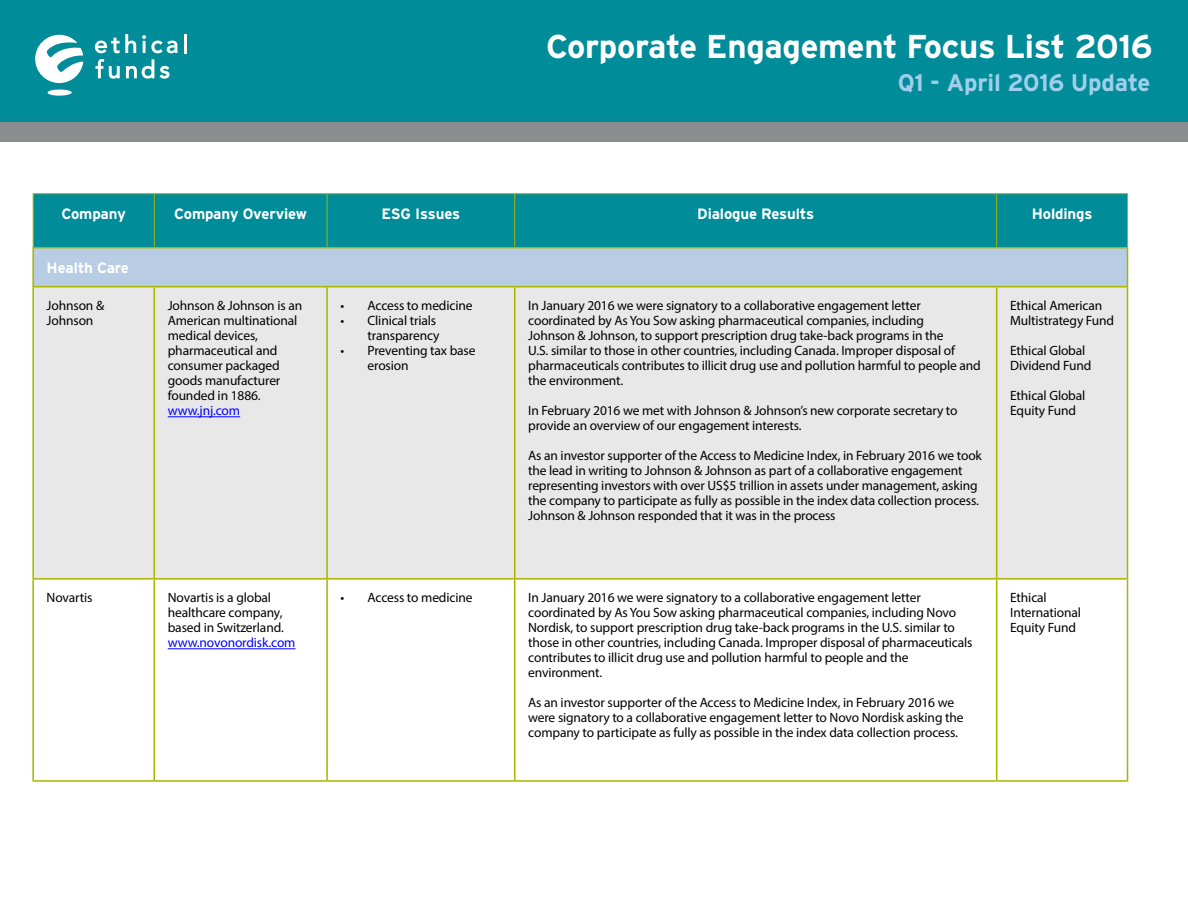
<style>
.page{position:relative;width:1188px;height:918px;background:#fff}
.page>*{position:absolute;margin:0;border:0;box-sizing:border-box;transform-origin:0 0}
.t1{font:700 33px "Interstate";letter-spacing:-.01em;color:#fff}
.t2{font:700 24px "Interstate";letter-spacing:-.01em;color:#a0cfeb}
.t3{font:700 15px "Interstate";letter-spacing:-.01em;color:#fff}
.t4{font:13.5px/15px "Myriad Pro";letter-spacing:-.01em;color:#000}
.t5{font:13.5px "Myriad Pro";letter-spacing:-.01em;color:#00f}
</style>
<div class="page">
<div style="left:0;top:0;width:1188px;height:122px;background:#008c99"></div>
<div style="left:0;top:122px;width:1188px;height:19px;background:#8b8d8e"></div>
<div style="left:48px;top:90px;width:24px;height:6px;background:#fff;border-radius:50%"></div>
<svg style="left:35px;top:35px;width:48px;height:48px"></svg>
<svg style="left:142px;top:35px;width:36px;height:18px"></svg>
<hr style="left:184px;top:34px;width:3px;height:19px;background:#fff">
<svg style="left:95px;top:59px;width:25px;height:20px"></svg>
<svg style="left:126px;top:59px;width:28px;height:20px"></svg>
<svg style="left:160px;top:66px;width:9px;height:13px"></svg>
<svg style="left:95px;top:34px;width:41px;height:19px"></svg>
<div style="left:34px;top:194px;width:1093px;height:53px;background:#008c99"></div>
<div style="left:33px;top:248px;width:1095px;height:39px;background:#b8cce4"></div>
<div style="left:34px;top:287px;width:1093px;height:291px;background:#e8e8e8"></div>
<svg style="left:153px;top:580px;width:974px;height:200px"></svg>
<hr style="left:33px;top:193px;width:121px;height:1px;background:#a8b400">
<hr style="left:33px;top:194px;width:1px;height:53px;background:#a8b400">
<hr style="left:154px;top:193px;width:173px;height:1px;background:#a8b400">
<hr style="left:154px;top:194px;width:1px;height:53px;background:#a8b400">
<hr style="left:327px;top:193px;width:188px;height:1px;background:#a8b400">
<hr style="left:327px;top:194px;width:1px;height:53px;background:#a8b400">
<hr style="left:515px;top:193px;width:482px;height:1px;background:#a8b400">
<hr style="left:514px;top:194px;width:1px;height:53px;background:#a8b400">
<hr style="left:997px;top:193px;width:131px;height:1px;background:#a8b400">
<hr style="left:996px;top:194px;width:1px;height:53px;background:#a8b400">
<hr style="left:1127px;top:194px;width:1px;height:53px;background:#a8b400">
<hr style="left:32px;top:247px;width:122px;height:1px;background:#a8b400">
<hr style="left:154px;top:247px;width:173px;height:1px;background:#a8b400">
<hr style="left:327px;top:247px;width:188px;height:1px;background:#a8b400">
<hr style="left:515px;top:247px;width:482px;height:1px;background:#a8b400">
<hr style="left:997px;top:247px;width:131px;height:1px;background:#a8b400">
<hr style="left:32px;top:248px;width:2px;height:38px;background:#a8b400">
<hr style="left:1127px;top:248px;width:1px;height:38px;background:#a8b400">
<hr style="left:32px;top:286px;width:122px;height:1px;background:#a8b400">
<hr style="left:32px;top:287px;width:2px;height:291px;background:#a8b400">
<hr style="left:154px;top:286px;width:173px;height:1px;background:#a8b400">
<hr style="left:154px;top:287px;width:1px;height:291px;background:#a8b400">
<hr style="left:327px;top:286px;width:188px;height:1px;background:#a8b400">
<hr style="left:326px;top:287px;width:2px;height:291px;background:#a8b400">
<hr style="left:515px;top:286px;width:482px;height:1px;background:#a8b400">
<hr style="left:514px;top:287px;width:1px;height:291px;background:#a8b400">
<hr style="left:997px;top:286px;width:131px;height:1px;background:#a8b400">
<hr style="left:996px;top:287px;width:1px;height:291px;background:#a8b400">
<hr style="left:1127px;top:287px;width:1px;height:291px;background:#a8b400">
<hr style="left:32px;top:578px;width:122px;height:2px;background:#a8b400">
<hr style="left:32px;top:580px;width:2px;height:200px;background:#a8b400">
<hr style="left:154px;top:578px;width:173px;height:2px;background:#a8b400">
<hr style="left:154px;top:580px;width:1px;height:200px;background:#a8b400">
<hr style="left:327px;top:578px;width:188px;height:2px;background:#a8b400">
<hr style="left:326px;top:580px;width:2px;height:200px;background:#a8b400">
<hr style="left:515px;top:578px;width:482px;height:2px;background:#a8b400">
<hr style="left:514px;top:580px;width:1px;height:200px;background:#a8b400">
<hr style="left:997px;top:578px;width:131px;height:2px;background:#a8b400">
<hr style="left:996px;top:580px;width:1px;height:200px;background:#a8b400">
<hr style="left:1127px;top:580px;width:1px;height:200px;background:#a8b400">
<hr style="left:32px;top:780px;width:122px;height:2px;background:#a8b400">
<hr style="left:154px;top:780px;width:173px;height:2px;background:#a8b400">
<hr style="left:327px;top:780px;width:188px;height:2px;background:#a8b400">
<hr style="left:515px;top:780px;width:482px;height:2px;background:#a8b400">
<hr style="left:997px;top:780px;width:131px;height:2px;background:#a8b400">
<hr style="left:168px;top:416px;width:72px;height:1px;background:#00f">
<hr style="left:168px;top:648px;width:128px;height:1px;background:#00f">
<h1 class="t1" style="left:546px;top:26px;width:608px">Corporate Engagement Focus List 2016</h1>
<h2 class="t2" style="left:898px;top:68px;width:254px">Q1 - April 2016 Update</h2>
<p class="t3" style="left:62px;top:205px;width:66px">Company</p>
<p class="t3" style="left:174px;top:205px;width:134px">Company Overview</p>
<p class="t3" style="left:382px;top:205px;width:80px">ESG Issues</p>
<p class="t3" style="left:697px;top:205px;width:118px">Dialogue Results</p>
<p class="t3" style="left:1032px;top:205px;width:62px">Holdings</p>
<p class="t3" style="left:47px;top:259px;width:84px">Health Care</p>
<p class="t4" style="left:47px;top:298px;width:59px">Johnson &amp;<br>Johnson</p>
<p class="t4" style="left:168px;top:298px;width:136px">Johnson &amp; Johnson is an<br>American multinational medical devices, pharmaceutical and consumer packaged goods manufacturer founded in 1886.</p>
<p class="t5" style="left:168px;top:403px;width:74px">www.jnj.com</p>
<p class="t4" style="left:47px;top:590px;width:47px">Novartis</p>
<p class="t4" style="left:168px;top:590px;width:118px">Novartis is a global healthcare company, based in Switzerland.</p>
<p class="t5" style="left:168px;top:635px;width:129px">www.novonordisk.com</p>
<p class="t4" style="left:341px;top:298px;width:133px">• Access to medicine</p>
<p class="t4" style="left:341px;top:313px;width:101px;text-align:right">• Clinical trials transparency</p>
<p class="t4" style="left:368px;top:343px;width:110px;text-indent:-27px">• Preventing tax base erosion</p>
<p class="t4" style="left:528px;top:298px;width:454px">In January 2016 we were signatory to a collaborative engagement letter coordinated by As You Sow asking pharmaceutical companies, including<br>Johnson &amp; Johnson, to support prescription drug take-back programs in the<br>U.S. similar to those in other countries, including Canada. Improper disposal of pharmaceuticals contributes to illicit drug use and pollution harmful to people and the environment.</p>
<p class="t4" style="left:528px;top:403px;width:431px">In February 2016 we met with Johnson &amp; Johnson’s new corporate secretary to provide an overview of our engagement interests.</p>
<p class="t4" style="left:528px;top:448px;width:455px">As an investor supporter of the Access to Medicine Index, in February 2016 we took the lead in writing to Johnson &amp; Johnson as part of a collaborative engagement representing investors with over US$5 trillion in assets under management, asking the company to participate as fully as possible in the index data collection process.<br>Johnson &amp; Johnson responded that it was in the process</p>
<p class="t4" style="left:341px;top:590px;width:133px">• Access to medicine</p>
<p class="t4" style="left:528px;top:590px;width:446px">In January 2016 we were signatory to a collaborative engagement letter coordinated by As You Sow asking pharmaceutical companies, including Novo Nordisk, to support prescription drug take-back programs in the U.S. similar to those in other countries, including Canada. Improper disposal of pharmaceuticals contributes to illicit drug use and pollution harmful to people and the environment.</p>
<p class="t4" style="left:528px;top:695px;width:437px">As an investor supporter of the Access to Medicine Index, in February 2016 we were signatory to a collaborative engagement letter to Novo Nordisk asking the company to participate as fully as possible in the index data collection process.</p>
<p class="t4" style="left:1010px;top:298px;width:105px">Ethical American<br>Multistrategy Fund</p>
<p class="t4" style="left:1010px;top:343px;width:83px">Ethical Global<br>Dividend Fund</p>
<p class="t4" style="left:1010px;top:388px;width:77px">Ethical Global<br>Equity Fund</p>
<p class="t4" style="left:1010px;top:590px;width:72px">Ethical<br>International<br>Equity Fund</p>
</div>
